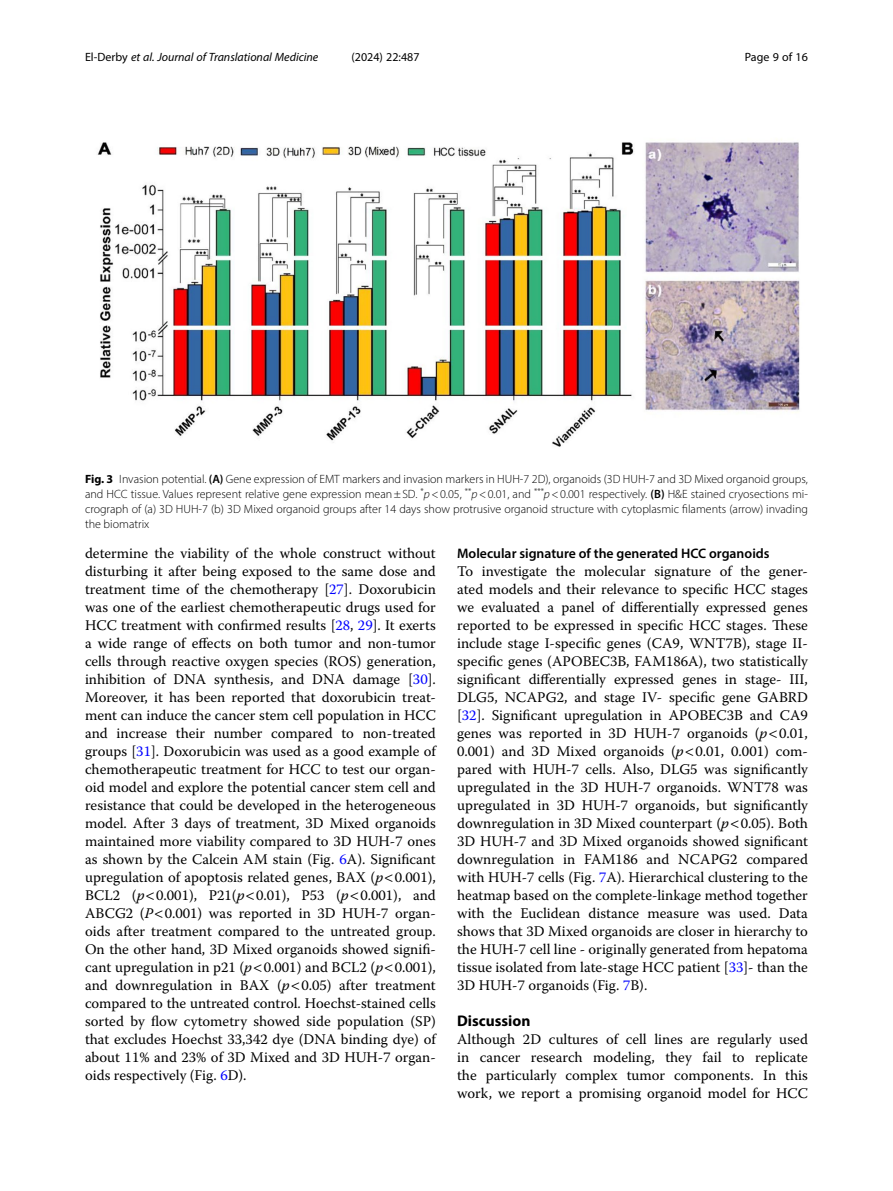
<style>
.page{position:relative;width:893px;height:1191px;background:#fff}
.page>*{position:absolute;margin:0;border:0;box-sizing:border-box;transform-origin:0 0}
.Head_1{font:700 15.45px "Myriad Pro";color:#000}
.Body_Text_Indent{font:14.7px/18px "Warnock Pro";color:#000;text-align:justify}
.Body_Text{font:14.7px/18px "Warnock Pro";color:#000;text-align:justify}
.Head_2{font:600 13.8px "Myriad Pro";color:#000}
.Figure_Caption{font:300 12px/15px "Myriad Pro";color:#000;text-align:justify}
.t1{font:italic 12px "Myriad Pro";color:#000}
.t2{font:12px "Myriad Pro";color:#000}
.s1{font-style:normal}
.s2{font-weight:700}
.s3{font-weight:600}
.s4{font-style:italic}
.s5{color:#00f}
</style>
<div class="page">
<img style="left:97px;top:140px;width:703px;height:307px">
<p class="t1" style="left:85px;top:50px;width:235px"><span class="s1">El-Derby</span> et al. Journal of Translational Medicine</p>
<p class="t2" style="left:352px;top:50px;width:70px">(2024) 22:487</p>
<p class="t2" style="left:745px;top:50px;width:65px">Page 9 of 16</p>
<p class="Figure_Caption" style="left:85px;top:472px;width:724px"><span class="s2">Fig. 3</span> Invasion potential. <span class="s3">(A)</span> Gene expression of EMT markers and invasion markers in HUH-7 2D), organoids (3D HUH-7 and 3D Mixed organoid groups, and HCC tissue. Values represent relative gene expression mean±SD. <sup>*</sup><span class="s4">p</span>&lt;0.05, <sup>**</sup><span class="s4">p</span>&lt;0.01, and <sup>***</sup><span class="s4">p</span>&lt;0.001 respectively. <span class="s3">(B)</span> H&amp;E stained cryosections mi&shy;crograph of (a) 3D HUH-7 (b) 3D Mixed organoid groups after 14 days show protrusive organoid structure with cytoplasmic filaments (arrow) invading the biomatrix</p>
<p class="Body_Text_Indent" style="left:85px;top:544px;width:352px">determine the viability of the whole construct without disturbing it after being exposed to the same dose and treatment time of the chemotherapy [<span class="s5">27</span>]. Doxorubicin was one of the earliest chemotherapeutic drugs used for HCC treatment with confirmed results [<span class="s5">28</span>, <span class="s5">29</span>]. It exerts a wide range of effects on both tumor and non-tumor cells through reactive oxygen species (ROS) generation, inhibition of DNA synthesis, and DNA damage [<span class="s5">30</span>].<br>Moreover, it has been reported that doxorubicin treat&shy;ment can induce the cancer stem cell population in HCC and increase their number compared to non-treated groups [<span class="s5">31</span>]. Doxorubicin was used as a good example of chemotherapeutic treatment for HCC to test our organ&shy;oid model and explore the potential cancer stem cell and resistance that could be developed in the heterogeneous model. After 3 days of treatment, 3D Mixed organoids maintained more viability compared to 3D HUH-7 ones as shown by the Calcein AM stain (Fig. <span class="s5">6</span>A). Significant upregulation of apoptosis related genes, BAX (<span class="s4">p</span> 0.001), BCL2 (<span class="s4">p</span> 0.001), P21(<span class="s4">p</span> 0.01), P53 (<span class="s4">p</span> 0.001), and ABCG2 (<span class="s4">P</span> 0.001) was reported in 3D HUH-7 organ&shy;oids after treatment compared to the untreated group.<br>On the other hand, 3D Mixed organoids showed signifi&shy;cant upregulation in p21 (<span class="s4">p</span> 0.001) and BCL2 (<span class="s4">p</span> 0.001), and downregulation in BAX (<span class="s4">p</span> 0.05) after treatment compared to the untreated control. Hoechst-stained cells sorted by flow cytometry showed side population (SP) that excludes Hoechst 33,342 dye (DNA binding dye) of about 11% and 23% of 3D Mixed and 3D HUH-7 organ&shy;oids respectively (Fig. <span class="s5">6</span>D).</p>
<p class="Head_2" style="left:457px;top:545px;width:314px">Molecular signature of the generated HCC organoids</p>
<p class="Body_Text" style="left:457px;top:562px;width:352px">To investigate the molecular signature of the gener&shy;ated models and their relevance to specific HCC stages we evaluated a panel of differentially expressed genes reported to be expressed in specific HCC stages. These include stage I-specific genes (CA9, WNT7B), stage II&shy;specific genes (APOBEC3B, FAM186A), two statistically significant differentially expressed genes in stage- III, DLG5, NCAPG2, and stage IV- specific gene GABRD [<span class="s5">32</span>]. Significant upregulation in APOBEC3B and CA9 genes was reported in 3D HUH-7 organoids (<span class="s4">p</span> 0.01, 0.001) and 3D Mixed organoids (<span class="s4">p</span> 0.01, 0.001) com&shy;pared with HUH-7 cells. Also, DLG5 was significantly upregulated in the 3D HUH-7 organoids. WNT78 was upregulated in 3D HUH-7 organoids, but significantly downregulation in 3D Mixed counterpart (<span class="s4">p</span> 0.05). Both 3D HUH-7 and 3D Mixed organoids showed significant downregulation in FAM186 and NCAPG2 compared with HUH-7 cells (Fig. <span class="s5">7</span>A). Hierarchical clustering to the heatmap based on the complete-linkage method together with the Euclidean distance measure was used. Data shows that 3D Mixed organoids are closer in hierarchy to the HUH-7 cell line - originally generated from hepatoma tissue isolated from late-stage HCC patient [<span class="s5">33</span>]- than the 3D HUH-7 organoids (Fig. <span class="s5">7</span>B).</p>
<p class="Head_1" style="left:457px;top:1011px;width:75px">Discussion</p>
<p class="Body_Text" style="left:457px;top:1030px;width:352px">Although 2D cultures of cell lines are regularly used in cancer research modeling, they fail to replicate the particularly complex tumor components. In this work, we report a promising organoid model for HCC</p>
</div>
